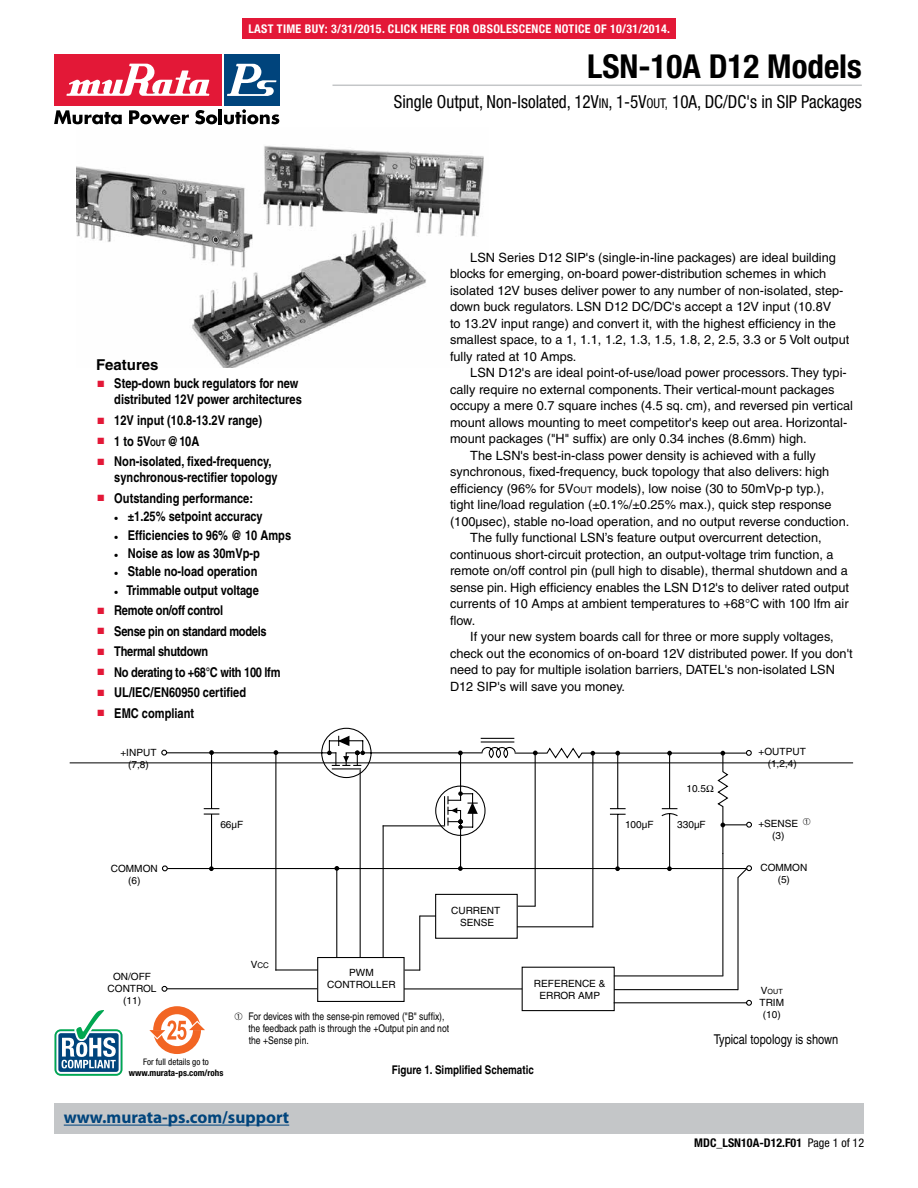
<style>
.page{position:relative;width:918px;height:1188px;background:#fff}
.page>*{position:absolute;margin:0;border:0;box-sizing:border-box;transform-origin:0 0}
.t1{font:700 condensed 33px "Helvetica Neue LT Std";color:#000}
.t2{font:condensed 18px "Helvetica Neue LT Std";color:#000;scale:.95 1}
.t3{font:700 17.25px "Myriad";color:#00447c}
.t4{font:700 15px "Helvetica";color:#000}
.t5{font:700 condensed 13.5px/20.5px "Helvetica";color:#000}
.t6{font:700 condensed 13.5px/20.5px "Helvetica";letter-spacing:-.02em;color:#000}
.t7{font:condensed 13.5px "Helvetica";color:#000}
.t8{font:12.75px/16.5px "Helvetica";color:#000}
.t9{font:700 condensed 12px "Helvetica Neue LT Std";letter-spacing:.025em;color:#fff}
.t10{font:700 condensed 12px "Helvetica";color:#000}
.t11{font:700 condensed 12px "Helvetica Neue LT Std";color:#000}
.t12{font:condensed 10.5px/12px "Helvetica";color:#000}
.t13{font:9.9px/12.1px "Helvetica";color:#000;text-align:center}
.t14{font:700 condensed 9px "Helvetica Neue LT Std";color:#000}
.t15{font:condensed 9px "Helvetica Neue LT Std";color:#000}
.t16{font:9px "Zapf Dingbats";color:#e31837}
.t17{font:7.8px "Helvetica";color:#000}
.t18{font:7.2px "Helvetica";color:#000}
.s1{font-size:9px}
.s2{font-size:13.5px}
.s3{font-size:9.9px}
.s4{font-weight:400}
</style>
<div class="page">
<img style="left:76px;top:145px;width:408px;height:223px">
<svg style="left:317px;top:991px;width:435px;height:21px"></svg>
<svg style="left:275px;top:879px;width:464px;height:112px"></svg>
<hr style="left:70px;top:763px;width:783px;height:1px;background:#000">
<div style="left:242px;top:18px;width:434px;height:21px;background:#e31837"></div>
<div style="left:54px;top:1103px;width:810px;height:31px;background:#c4c6c8"></div>
<div style="left:54px;top:54px;width:167px;height:51px;background:#e31837"></div>
<svg style="left:66px;top:64px;width:143px;height:32px"></svg>
<div style="left:224px;top:54px;width:55px;height:51px;background:#00447c"></div>
<svg style="left:227px;top:64px;width:49px;height:32px"></svg>
<svg style="left:54px;top:110px;width:68px;height:14px"></svg>
<svg style="left:129px;top:110px;width:60px;height:14px"></svg>
<svg style="left:195px;top:110px;width:22px;height:14px"></svg>
<hr style="left:219px;top:109px;width:3px;height:15px;background:#000">
<svg style="left:224px;top:109px;width:55px;height:15px"></svg>
<hr style="left:333px;top:85px;width:529px;height:1px;background:#c4c6c8">
<hr style="left:64px;top:1125px;width:225px;height:1px;background:#00447c">
<div style="left:153px;top:1006px;width:48px;height:48px;background:#f26523;border-radius:50%"></div>
<div style="left:161px;top:1014px;width:32px;height:32px;background:#fff;border-radius:50%"></div>
<svg style="left:149px;top:1020px;width:56px;height:20px"></svg>
<div style="left:54px;top:1029px;width:69px;height:47px;border:2px solid #00a651;border-radius:6px"></div>
<div style="left:57px;top:1032px;width:63px;height:41px;background:#00447c;border-radius:3px"></div>
<div style="left:56px;top:1031px;width:65px;height:43px;border:2px solid #fff;border-radius:3px"></div>
<svg style="left:62px;top:1010px;width:54px;height:58px"></svg>
<svg style="left:166px;top:728px;width:586px;height:151px"></svg>
<p class="t9" style="left:248px;top:21px;width:423px">LAST TIME BUY: 3/31/2015. CLICK HERE FOR OBSOLESCENCE NOTICE OF 10/31/2014.</p>
<p class="t4" style="left:96px;top:356px;width:64px">Features</p>
<p class="t16" style="left:97px;top:379px;width:8px">■</p>
<p class="t16" style="left:97px;top:416px;width:8px">■</p>
<p class="t16" style="left:97px;top:437px;width:8px">■</p>
<p class="t16" style="left:97px;top:457px;width:8px">■</p>
<p class="t16" style="left:97px;top:494px;width:8px">■</p>
<p class="t16" style="left:97px;top:606px;width:8px">■</p>
<p class="t16" style="left:97px;top:627px;width:8px">■</p>
<p class="t16" style="left:97px;top:647px;width:8px">■</p>
<p class="t16" style="left:97px;top:668px;width:8px">■</p>
<p class="t16" style="left:97px;top:689px;width:8px">■</p>
<p class="t16" style="left:97px;top:709px;width:8px">■</p>
<p class="t5" style="left:114px;top:375px;width:189px;line-height:16.2px">Step-down buck regulators for new distributed 12V power architectures</p>
<p class="t5" style="left:114px;top:410px;width:159px">12V input (10.8-13.2V range)<br>1 to 5V<span class="s1">OUT</span> @10A<br>Non-isolated, fixed-frequency,</p>
<p class="t5" style="left:114px;top:467px;width:165px">synchronous-rectifier topology<br>Outstanding performance:</p>
<p class="t5" style="left:114px;top:506px;width:150px">• ±1.25% setpoint accuracy</p>
<p class="t5" style="left:114px;top:524px;width:178px">• Efficiencies to 96% @ 10 Amps</p>
<p class="t5" style="left:114px;top:543px;width:147px">• Noise as low as 30mVp-p</p>
<p class="t5" style="left:114px;top:561px;width:145px">• Stable no-load operation</p>
<p class="t6" style="left:114px;top:579px;width:168px">• Trimmable output voltage<br>Remote on/off control<br>Sense pin on standard models<br>Thermal shutdown<br>No derating to +68°C with 100 lfm<br>UL/IEC/EN60950 certified<br>EMC compliant</p>
<p class="t13" style="left:120px;top:746px;width:38px">+INPUT (7,8)</p>
<h1 class="t1" style="left:587px;top:46px;width:276px">LSN-10A D12 Models</h1>
<h2 class="t2" style="left:394px;top:91px;width:494px">Single Output, Non-Isolated, 12V<span class="s2">IN</span>, 1-5V<span class="s2">OUT,</span> 10A, DC/DC's in SIP Packages</h2>
<p class="t8" style="left:450px;top:249px;width:401px;text-indent:20px">LSN Series D12 SIP's (single-in-line packages) are ideal building blocks for emerging, on-board power-distribution schemes in which isolated 12V buses deliver power to any number of non-isolated, step&shy;down buck regulators. LSN D12 DC/DC's accept a 12V input (10.8V<br>to 13.2V input range) and convert it, with the highest efficiency in the smallest space, to a 1, 1.1, 1.2, 1.3, 1.5, 1.8, 2, 2.5, 3.3 or 5 Volt output fully rated at 10 Amps.</p>
<p class="t8" style="left:470px;top:365px;width:378px">LSN D12's are ideal point-of-use/load power processors. They typi-</p>
<p class="t8" style="left:450px;top:381px;width:386px">cally require no external components. Their vertical-mount packages</p>
<p class="t8" style="left:450px;top:398px;width:404px">occupy a mere 0.7 square inches (4.5 sq. cm), and reversed pin vertical</p>
<p class="t8" style="left:450px;top:414px;width:399px">mount allows mounting to meet competitor's keep out area. Horizontal-</p>
<p class="t8" style="left:450px;top:431px;width:358px">mount packages ("H" suffix) are only 0.34 inches (8.6mm) high.</p>
<p class="t8" style="left:470px;top:447px;width:347px">The LSN's best-in-class power density is achieved with a fully</p>
<p class="t8" style="left:450px;top:464px;width:381px">synchronous, fixed-frequency, buck topology that also delivers: high</p>
<p class="t8" style="left:450px;top:480px;width:376px">efficiency (96% for 5V<span class="s1">OUT</span> models), low noise (30 to 50mVp-p typ.),</p>
<p class="t8" style="left:450px;top:497px;width:383px">tight line/load regulation (±0.1%/±0.25% max.), quick step response</p>
<p class="t8" style="left:450px;top:513px;width:401px">(100µsec), stable no-load operation, and no output reverse conduction.</p>
<p class="t8" style="left:470px;top:530px;width:353px">The fully functional LSN’s feature output overcurrent detection,</p>
<p class="t8" style="left:450px;top:546px;width:385px">continuous short-circuit protection, an output-voltage trim function, a</p>
<p class="t8" style="left:450px;top:563px;width:399px">remote on/off control pin (pull high to disable), thermal shutdown and a</p>
<p class="t8" style="left:450px;top:579px;width:401px">sense pin. High efficiency enables the LSN D12's to deliver rated output</p>
<p class="t8" style="left:450px;top:596px;width:400px">currents of 10 Amps at ambient temperatures to +68°C with 100 lfm air</p>
<p class="t8" style="left:450px;top:612px;width:27px">flow.</p>
<p class="t8" style="left:470px;top:629px;width:365px">If your new system boards call for three or more supply voltages,</p>
<p class="t8" style="left:450px;top:645px;width:404px">check out the economics of on-board 12V distributed power. If you don't</p>
<p class="t8" style="left:450px;top:662px;width:386px">need to pay for multiple isolation barriers, DATEL's non-isolated LSN</p>
<p class="t8" style="left:450px;top:678px;width:177px">D12 SIP's will save you money.</p>
<p class="t13" style="left:686px;top:782px;width:21px">10.5</p>
<p class="t13" style="left:759px;top:745px;width:49px">+OUTPUT (1,2,4)</p>
<p class="t13" style="left:111px;top:863px;width:48px">COMMON (6)</p>
<p class="t13" style="left:220px;top:818px;width:24px">66µF</p>
<p class="t13" style="left:625px;top:819px;width:30px">100µF</p>
<p class="t13" style="left:677px;top:819px;width:30px">330µF</p>
<p class="t13" style="left:451px;top:904px;width:51px">CURRENT<br>SENSE</p>
<p class="t13" style="left:758px;top:817px;width:41px">+SENSE (3)</p>
<p class="t13" style="left:760px;top:862px;width:48px">COMMON (5)</p>
<p class="t13" style="left:108px;top:971px;width:50px">ON/OFF<br>CONTROL (11)</p>
<p class="t15" style="left:143px;top:1057px;width:67px">For full details go to</p>
<p class="t14" style="left:129px;top:1068px;width:96px">www.murata-ps.com/rohs</p>
<p class="t17" style="left:251px;top:960px;width:20px"><span class="s3">V</span>CC</p>
<p class="t13" style="left:327px;top:967px;width:70px">PWM<br>CONTROLLER</p>
<p class="t12" style="left:248px;top:1010px;width:202px;text-indent:-14px">➀ For devices with the sense-pin removed ("B" suffix), the feedback path is through the +Output pin and not the +Sense pin.</p>
<p class="t13" style="left:534px;top:977px;width:73px">REFERENCE &amp;<br>ERROR AMP</p>
<p class="t10" style="left:392px;top:1063px;width:144px">Figure 1. Simplified Schematic</p>
<h3 class="t3" style="left:64px;top:1109px;width:227px">www.murata-ps.com/support</h3>
<p class="t18" style="left:761px;top:987px;width:23px"><span class="s3">V</span>OUT</p>
<p class="t13" style="left:760px;top:996px;width:26px">TRIM (10)</p>
<p class="t7" style="left:714px;top:1031px;width:126px">Typical topology is shown</p>
<p class="t11" style="left:694px;top:1136px;width:171px">MDC_LSN10A-D12.F01 <span class="s4">Page 1 of 12</span></p>
</div>
